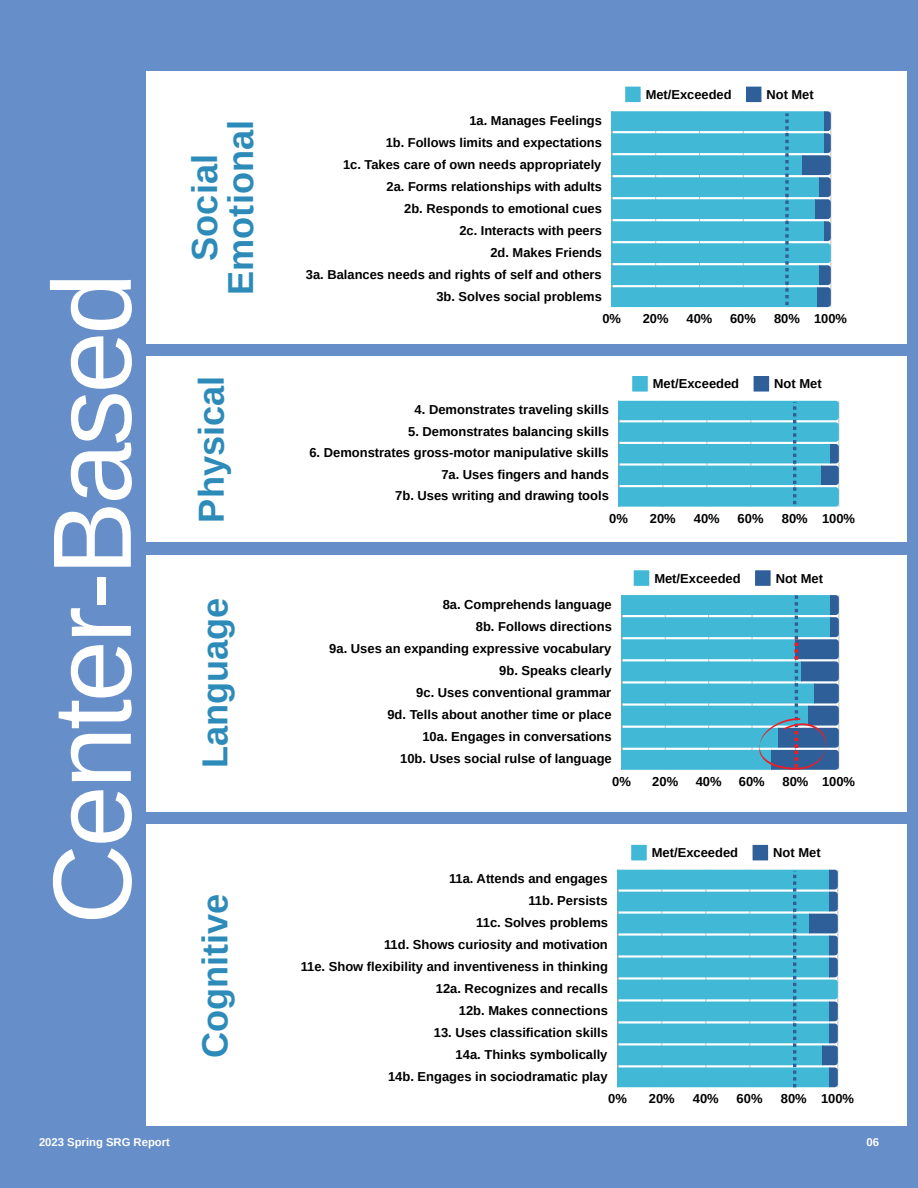
<style>
.page{position:relative;width:918px;height:1188px;background:#668ec9}
.page>*{position:absolute;margin:0;border:0;box-sizing:border-box;transform-origin:0 0}
.t1{font:111.6px "Arimo";letter-spacing:-.03em;color:#fff}
.t2{font:700 36.15px/36px "Arimo";color:#2d8bba;text-align:center}
.t3{font:700 12.9px/22px "Arimo";color:#000;text-align:right}
.t4{font:700 11.25px "Arimo";color:#fff}
</style>
<div class="page">
<div style="left:147px;top:824px;width:760px;height:301px;background:#fff"></div>
<div style="left:147px;top:72px;width:760px;height:272px;background:#fff"></div>
<svg style="left:625px;top:87px;width:16px;height:15px"></svg>
<svg style="left:746px;top:87px;width:15px;height:15px"></svg>
<hr style="left:831px;top:111px;width:1px;height:196px;background:#ebebeb">
<div style="left:147px;top:356px;width:760px;height:186px;background:#fff"></div>
<svg style="left:632px;top:376px;width:16px;height:16px"></svg>
<svg style="left:754px;top:376px;width:15px;height:16px"></svg>
<hr style="left:839px;top:401px;width:1px;height:106px;background:#ebebeb">
<div style="left:147px;top:555px;width:760px;height:256px;background:#fff"></div>
<svg style="left:634px;top:570px;width:15px;height:16px"></svg>
<svg style="left:755px;top:570px;width:16px;height:16px"></svg>
<hr style="left:839px;top:595px;width:1px;height:175px;background:#ebebeb">
<svg style="left:631px;top:845px;width:16px;height:15px"></svg>
<svg style="left:753px;top:845px;width:15px;height:15px"></svg>
<hr style="left:838px;top:870px;width:1px;height:217px;background:#ececec">
<svg style="left:612px;top:111px;width:219px;height:196px;background:#51b9d5"></svg>
<svg style="left:619px;top:401px;width:220px;height:106px;background:#50bbd6"></svg>
<svg style="left:622px;top:595px;width:217px;height:175px;background:#50afcd"></svg>
<svg style="left:618px;top:870px;width:220px;height:217px;background:#50bad5"></svg>
<h1 class="t1" style="left:30px;top:925px;width:654px;rotate:-90deg">Center-Based</h1>
<h2 class="t2" style="left:187px;top:295px;width:176px;rotate:-90deg">Social<br>Emotional</h2>
<h2 class="t2" style="left:193px;top:523px;width:148px;rotate:-90deg">Physical</h2>
<h2 class="t2" style="left:197px;top:768px;width:172px;rotate:-90deg">Language</h2>
<h2 class="t2" style="left:197px;top:1058px;width:166px;rotate:-90deg">Cognitive</h2>
<p class="t3" style="left:306px;top:109px;width:298px">1a. Manages Feelings<br>1b. Follows limits and expectations<br>1c. Takes care of own needs appropriately<br>2a. Forms relationships with adults<br>2b. Responds to emotional cues<br>2c. Interacts with peers<br>2d. Makes Friends<br>3a. Balances needs and rights of self and others<br>3b. Solves social problems</p>
<p class="t3" style="left:646px;top:83px;width:87px">Met/Exceeded</p>
<p class="t3" style="left:767px;top:83px;width:49px">Not Met</p>
<p class="t3" style="left:602px;top:308px;width:20px">0%</p>
<p class="t3" style="left:643px;top:308px;width:27px">20%</p>
<p class="t3" style="left:687px;top:308px;width:27px">40%</p>
<p class="t3" style="left:730px;top:308px;width:27px">60%</p>
<p class="t3" style="left:774px;top:308px;width:74px">80% 100%</p>
<p class="t3" style="left:415px;top:398px;width:196px">4. Demonstrates traveling skills</p>
<p class="t3" style="left:408px;top:420px;width:202px">5. Demonstrates balancing skills</p>
<p class="t3" style="left:309px;top:442px;width:301px;line-height:21.6px">6. Demonstrates gross-motor manipulative skills<br>7a. Uses fingers and hands<br>7b. Uses writing and drawing tools</p>
<p class="t3" style="left:653px;top:373px;width:88px">Met/Exceeded</p>
<p class="t3" style="left:774px;top:373px;width:49px">Not Met</p>
<p class="t3" style="left:609px;top:507px;width:20px">0%</p>
<p class="t3" style="left:650px;top:507px;width:27px">20%</p>
<p class="t3" style="left:694px;top:507px;width:27px">40%</p>
<p class="t3" style="left:738px;top:507px;width:27px">60%</p>
<p class="t3" style="left:782px;top:507px;width:75px">80% 100%</p>
<p class="t3" style="left:329px;top:593px;width:284px">8a. Comprehends language<br>8b. Follows directions<br>9a. Uses an expanding expressive vocabulary<br>9b. Speaks clearly<br>9c. Uses conventional grammar<br>9d. Tells about another time or place<br>10a. Engages in conversations<br>10b. Uses social rulse of language</p>
<p class="t3" style="left:654px;top:567px;width:88px">Met/Exceeded</p>
<p class="t3" style="left:776px;top:567px;width:49px">Not Met</p>
<p class="t3" style="left:612px;top:770px;width:20px">0%</p>
<p class="t3" style="left:652px;top:770px;width:27px">20%</p>
<p class="t3" style="left:696px;top:770px;width:27px">40%</p>
<p class="t3" style="left:739px;top:770px;width:27px">60%</p>
<p class="t3" style="left:782px;top:770px;width:74px">80% 100%</p>
<p class="t3" style="left:301px;top:868px;width:309px">11a. Attends and engages<br>11b. Persists<br>11c. Solves problems<br>11d. Shows curiosity and motivation<br>11e. Show flexibility and inventiveness in thinking<br>12a. Recognizes and recalls<br>12b. Makes connections</p>
<p class="t3" style="left:388px;top:1021px;width:221px">13. Uses classification skills<br>14a. Thinks symbolically<br>14b. Engages in sociodramatic play</p>
<p class="t3" style="left:652px;top:842px;width:88px">Met/Exceeded</p>
<p class="t3" style="left:773px;top:842px;width:49px">Not Met</p>
<p class="t3" style="left:608px;top:1088px;width:20px">0%</p>
<p class="t3" style="left:649px;top:1088px;width:27px">20%</p>
<p class="t3" style="left:693px;top:1088px;width:27px">40%</p>
<p class="t3" style="left:737px;top:1088px;width:27px">60%</p>
<p class="t3" style="left:781px;top:1088px;width:75px">80% 100%</p>
<h2 class="t4" style="left:39px;top:1136px;width:132px">2023 Spring SRG Report</h2>
<p class="t4" style="left:866px;top:1135px;width:14px">06</p>
</div>
